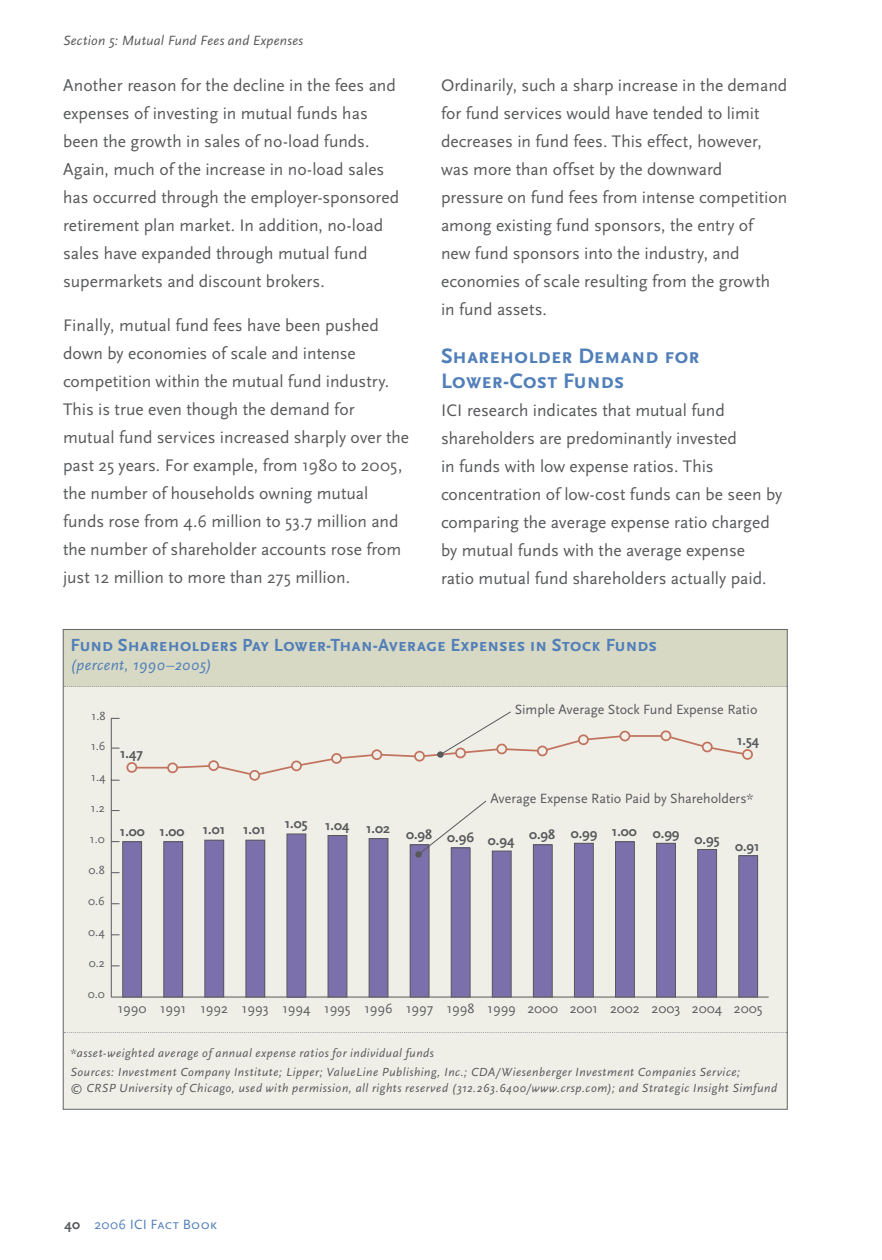
<style>
.page{position:relative;width:882px;height:1260px;background:#fff}
.page>*{position:absolute;margin:0;border:0;box-sizing:border-box;transform-origin:0 0}
.t1{font:700 21.88px/24.5px "Scala Sans Caps";letter-spacing:-.01em;color:#517fb9}
.t2{font:700 18.38px "Scala Sans Caps";letter-spacing:-.01em;color:#517fb9}
.t3{font:17.5px/28px "Scala Sans";color:#58595b}
.t4{font:italic 15.75px "Scala Sans";letter-spacing:.025em;color:#517fb9}
.t5{font:14px "Scala Sans";color:#58595b}
.t6{font:700 14px "Scala Sans";color:#58595b}
.t7{font:italic 14px "Scala Sans";letter-spacing:.015em;color:#58595b}
.t8{font:14px "Scala Sans Caps";letter-spacing:.01em;color:#517fb9}
.t9{font:italic 12.25px/18.6px "Scala Sans";letter-spacing:.045em;color:#58595b}
.t10{font:12.25px "Scala Sans";color:#58595b}
.s1{font-family:"Scala Sans";font-weight:700;color:#58595b}
</style>
<div class="page">
<div style="left:63px;top:629px;width:724px;height:480px;background:#efefe8"></div>
<div style="left:63px;top:630px;width:724px;height:56px;background:#d8d9c4"></div>
<svg style="left:65px;top:1032px;width:721px;height:1px"></svg>
<svg style="left:65px;top:686px;width:721px;height:1px"></svg>
<hr style="left:112px;top:997px;width:657px;height:1px;background:#58595b">
<div style="left:123px;top:842px;width:19px;height:155px;background:#7c70ac"></div>
<div style="left:122px;top:841px;width:20px;height:156px;border:1px solid #58595b"></div>
<div style="left:164px;top:842px;width:19px;height:155px;background:#7c70ac"></div>
<div style="left:163px;top:841px;width:20px;height:156px;border:1px solid #58595b"></div>
<div style="left:205px;top:840px;width:19px;height:157px;background:#7c70ac"></div>
<div style="left:204px;top:840px;width:20px;height:157px;border:1px solid #58595b"></div>
<div style="left:246px;top:840px;width:19px;height:157px;background:#7c70ac"></div>
<div style="left:245px;top:840px;width:20px;height:157px;border:1px solid #58595b"></div>
<div style="left:287px;top:834px;width:19px;height:163px;background:#7c70ac"></div>
<div style="left:287px;top:834px;width:19px;height:163px;border:1px solid #58595b"></div>
<div style="left:328px;top:836px;width:19px;height:161px;background:#7c70ac"></div>
<div style="left:328px;top:835px;width:19px;height:162px;border:1px solid #58595b"></div>
<div style="left:369px;top:839px;width:19px;height:158px;background:#7c70ac"></div>
<div style="left:369px;top:838px;width:19px;height:159px;border:1px solid #58595b"></div>
<div style="left:410px;top:845px;width:19px;height:152px;background:#7c70ac"></div>
<div style="left:410px;top:844px;width:20px;height:153px;border:1px solid #58595b"></div>
<div style="left:451px;top:848px;width:19px;height:149px;background:#7c70ac"></div>
<div style="left:451px;top:848px;width:20px;height:149px;border:1px solid #58595b"></div>
<div style="left:492px;top:851px;width:19px;height:146px;background:#7c70ac"></div>
<div style="left:492px;top:851px;width:20px;height:146px;border:1px solid #58595b"></div>
<div style="left:533px;top:845px;width:19px;height:152px;background:#7c70ac"></div>
<div style="left:533px;top:844px;width:20px;height:153px;border:1px solid #58595b"></div>
<div style="left:574px;top:843px;width:19px;height:154px;background:#7c70ac"></div>
<div style="left:574px;top:843px;width:20px;height:154px;border:1px solid #58595b"></div>
<div style="left:616px;top:842px;width:18px;height:155px;background:#7c70ac"></div>
<div style="left:615px;top:841px;width:20px;height:156px;border:1px solid #58595b"></div>
<div style="left:657px;top:843px;width:18px;height:154px;background:#7c70ac"></div>
<div style="left:656px;top:843px;width:20px;height:154px;border:1px solid #58595b"></div>
<div style="left:698px;top:849px;width:19px;height:148px;background:#7c70ac"></div>
<div style="left:697px;top:849px;width:20px;height:148px;border:1px solid #58595b"></div>
<div style="left:739px;top:856px;width:19px;height:141px;background:#7c70ac"></div>
<div style="left:738px;top:855px;width:20px;height:142px;border:1px solid #58595b"></div>
<hr style="left:111px;top:718px;width:1px;height:279px;background:#58595b">
<svg style="left:110px;top:711px;width:635px;height:70px"></svg>
<svg style="left:415px;top:800px;width:72px;height:58px"></svg>
<div style="left:127px;top:763px;width:9px;height:9px;background:#efefe8;border-radius:50%"></div>
<div style="left:126px;top:762px;width:11px;height:11px;border:2px solid #c2735e;border-radius:50%"></div>
<div style="left:168px;top:763px;width:9px;height:9px;background:#efefe8;border-radius:50%"></div>
<div style="left:167px;top:763px;width:11px;height:10px;border:2px solid #c2735e;border-radius:50%"></div>
<div style="left:209px;top:761px;width:9px;height:9px;background:#efefe8;border-radius:50%"></div>
<div style="left:208px;top:760px;width:11px;height:11px;border:2px solid #c2735e;border-radius:50%"></div>
<div style="left:250px;top:771px;width:9px;height:9px;background:#efefe8;border-radius:50%"></div>
<div style="left:249px;top:770px;width:11px;height:11px;border:2px solid #c2735e;border-radius:50%"></div>
<div style="left:292px;top:761px;width:9px;height:9px;background:#efefe8;border-radius:50%"></div>
<div style="left:291px;top:761px;width:11px;height:10px;border:2px solid #c2735e;border-radius:50%"></div>
<div style="left:332px;top:754px;width:9px;height:9px;background:#efefe8;border-radius:50%"></div>
<div style="left:331px;top:753px;width:11px;height:11px;border:2px solid #c2735e;border-radius:50%"></div>
<div style="left:372px;top:750px;width:9px;height:9px;background:#efefe8;border-radius:50%"></div>
<div style="left:371px;top:749px;width:11px;height:11px;border:2px solid #c2735e;border-radius:50%"></div>
<div style="left:415px;top:752px;width:9px;height:9px;background:#efefe8;border-radius:50%"></div>
<div style="left:414px;top:751px;width:11px;height:11px;border:2px solid #c2735e;border-radius:50%"></div>
<div style="left:456px;top:748px;width:9px;height:9px;background:#efefe8;border-radius:50%"></div>
<div style="left:455px;top:748px;width:11px;height:10px;border:2px solid #c2735e;border-radius:50%"></div>
<div style="left:497px;top:744px;width:9px;height:9px;background:#efefe8;border-radius:50%"></div>
<div style="left:496px;top:744px;width:11px;height:10px;border:2px solid #c2735e;border-radius:50%"></div>
<div style="left:538px;top:746px;width:9px;height:9px;background:#efefe8;border-radius:50%"></div>
<div style="left:537px;top:746px;width:11px;height:10px;border:2px solid #c2735e;border-radius:50%"></div>
<div style="left:579px;top:735px;width:9px;height:9px;background:#efefe8;border-radius:50%"></div>
<div style="left:578px;top:734px;width:11px;height:11px;border:2px solid #c2735e;border-radius:50%"></div>
<div style="left:620px;top:732px;width:9px;height:9px;background:#efefe8;border-radius:50%"></div>
<div style="left:620px;top:731px;width:10px;height:10px;border:2px solid #c2735e;border-radius:50%"></div>
<div style="left:661px;top:731px;width:10px;height:9px;background:#efefe8;border-radius:50%"></div>
<div style="left:661px;top:730px;width:10px;height:11px;border:2px solid #c2735e;border-radius:50%"></div>
<div style="left:703px;top:743px;width:9px;height:8px;background:#efefe8;border-radius:50%"></div>
<div style="left:702px;top:742px;width:11px;height:10px;border:2px solid #c2735e;border-radius:50%"></div>
<div style="left:742px;top:749px;width:11px;height:11px;border:2px solid #c2735e;border-radius:50%"></div>
<p class="t7" style="left:63px;top:35px;width:242px">Section 5: Mutual Fund Fees and Expenses</p>
<p class="t3" style="left:63px;top:73px;width:338px">Another reason for the decline in the fees and expenses of investing in mutual funds has been the growth in sales of no-load funds.<br>Again, much of the increase in no-load sales has occurred through the employer-sponsored retirement plan market. In addition, no-load sales have expanded through mutual fund supermarkets and discount brokers.</p>
<p class="t3" style="left:63px;top:313px;width:348px">Finally, mutual fund fees have been pushed down by economies of scale and intense competition within the mutual fund industry.<br>This is true even though the demand for mutual fund services increased sharply over the past 25 years. For example, from 1980 to 2005, the number of households owning mutual funds rose from 4.6 million to 53.7 million and the number of shareholder accounts rose from just 12 million to more than 275 million.</p>
<p class="t3" style="left:441px;top:73px;width:348px">Ordinarily, such a sharp increase in the demand for fund services would have tended to limit decreases in fund fees. This effect, however, was more than offset by the downward pressure on fund fees from intense competition among existing fund sponsors, the entry of<br>new fund sponsors into the industry, and economies of scale resulting from the growth in fund assets.</p>
<p class="t1" style="left:441px;top:343px;width:260px">Shareholder Demand for<br>Lower-Cost Funds</p>
<p class="t3" style="left:441px;top:397px;width:343px">ICI research indicates that mutual fund shareholders are predominantly invested<br>in funds with low expense ratios. This concentration of low-cost funds can be seen by comparing the average expense ratio charged by mutual funds with the average expense ratio mutual fund shareholders actually paid.</p>
<p class="t2" style="left:70px;top:634px;width:588px">Fund Shareholders Pay Lower-Than-Average Expenses in Stock Funds</p>
<p class="t4" style="left:70px;top:659px;width:143px">(percent, 1990–2005)</p>
<p class="t10" style="left:92px;top:712px;width:15px">1.8</p>
<p class="t5" style="left:515px;top:704px;width:244px">Simple Average Stock Fund Expense Ratio</p>
<p class="t10" style="left:91px;top:741px;width:16px">1.6</p>
<p class="t10" style="left:91px;top:772px;width:16px">1.4</p>
<p class="t10" style="left:91px;top:803px;width:15px">1.2</p>
<p class="t10" style="left:90px;top:834px;width:16px">1.0</p>
<p class="t10" style="left:89px;top:865px;width:18px">0.8</p>
<p class="t10" style="left:88px;top:896px;width:18px">0.6</p>
<p class="t10" style="left:88px;top:927px;width:18px">0.4</p>
<p class="t10" style="left:89px;top:959px;width:18px">0.2</p>
<p class="t10" style="left:88px;top:990px;width:19px">0.0</p>
<p class="t6" style="left:120px;top:748px;width:24px">1.47</p>
<p class="t6" style="left:120px;top:826px;width:66px">1.00 1.00</p>
<p class="t6" style="left:203px;top:824px;width:24px">1.01</p>
<p class="t6" style="left:243px;top:824px;width:24px">1.01</p>
<p class="t6" style="left:285px;top:818px;width:24px">1.05</p>
<p class="t6" style="left:325px;top:821px;width:66px">1.04 1.02</p>
<p class="t6" style="left:737px;top:735px;width:24px">1.54</p>
<p class="t5" style="left:491px;top:793px;width:265px">Average Expense Ratio Paid by Shareholders*</p>
<p class="t6" style="left:406px;top:829px;width:315px">0.98 0.96 0.94 0.98 0.99 1.00 0.99 0.95</p>
<p class="t6" style="left:735px;top:840px;width:26px">0.91</p>
<p class="t5" style="left:118px;top:1003px;width:646px">1990 1991 1992 1993 1994 1995 1996 1997 1998 1999 2000 2001 2002 2003 2004 2005</p>
<p class="t9" style="left:70px;top:1045px;width:671px">*asset-weighted average of annual expense ratios for individual funds<br>Sources: Investment Company Institute; Lipper; ValueLine Publishing, Inc.; CDA/Wiesenberger Investment Companies Service;</p>
<p class="t9" style="left:70px;top:1079px;width:708px">© CRSP University of Chicago, used with permission, all rights reserved (312.263.6400/www.crsp.com); and Strategic Insight Simfund</p>
<p class="t8" style="left:65px;top:1215px;width:154px"><span class="s1">40</span> 2006 ICI Fact Book</p>
</div>
